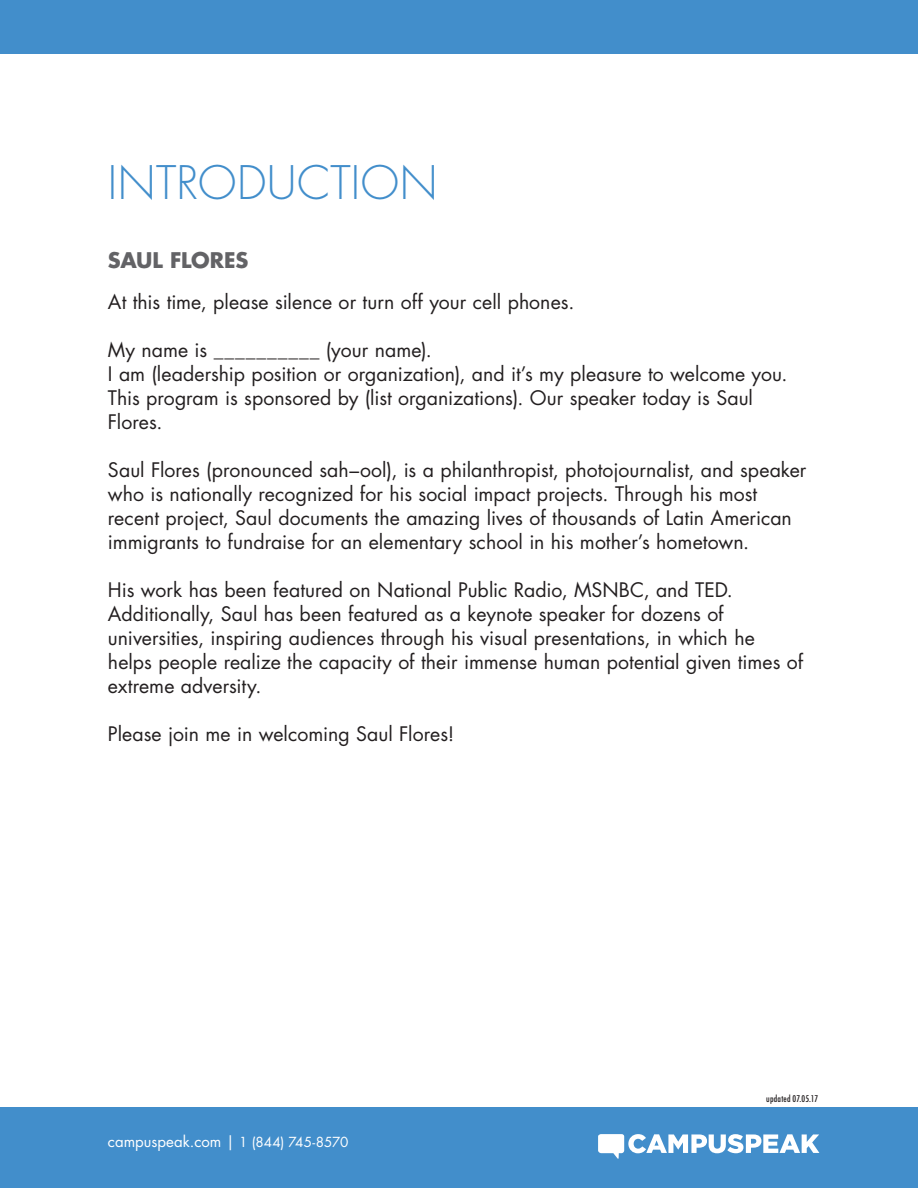
<style>
.page{position:relative;width:918px;height:1188px;background:#fff}
.page>*{position:absolute;margin:0;border:0;box-sizing:border-box;transform-origin:0 0}
.t1{font:300 45px "Futura Std";letter-spacing:.01em;color:#428ecb}
.t2{font:700 21px "Futura Std";letter-spacing:-.015em;color:#636366}
.t3{font:19.5px/24px "Futura Std";color:#231f20}
.t4{font:15px "Futura Std";color:#fff}
.t5{font:500 condensed 9px "Futura";letter-spacing:.025em;color:#231f20}
.s1{font-size:13.5px}
</style>
<div class="page">
<div style="left:0;top:1108px;width:918px;height:80px;background:#428ecb"></div>
<div style="left:0;top:0;width:918px;height:54px;background:#428ecb"></div>
<svg style="left:598px;top:1134px;width:221px;height:25px"></svg>
<h1 class="t1" style="left:108px;top:155px;width:331px">INTRODUCTION</h1>
<p class="t2" style="left:108px;top:246px;width:142px">SAUL FLORES</p>
<p class="t3" style="left:108px;top:290px;width:468px">At this time, please silence or turn off your cell phones.</p>
<p class="t3" style="left:108px;top:338px;width:681px">My name is __________ (your name).<br>I am (leadership position or organization), and it’s my pleasure to welcome you.<br>This program is sponsored by (list organizations). Our speaker today is Saul Flores.</p>
<p class="t3" style="left:108px;top:458px;width:700px">Saul Flores (pronounced sah–ool), is a philanthropist, photojournalist, and speaker who is nationally recognized for his social impact projects. Through his most recent project, Saul documents the amazing lives of thousands of Latin American immigrants to fundraise for an elementary school in his mother’s hometown.</p>
<p class="t3" style="left:108px;top:578px;width:697px">His work has been featured on National Public Radio, MSNBC, and TED.<br>Additionally, Saul has been featured as a keynote speaker for dozens of universities, inspiring audiences through his visual presentations, in which he helps people realize the capacity of their immense human potential given times of extreme adversity.</p>
<p class="t3" style="left:108px;top:723px;width:348px">Please join me in welcoming Saul Flores!</p>
<p class="t4" style="left:108px;top:1132px;width:242px">campuspeak.com | <span class="s1">1 (844) 745-8570</span></p>
<p class="t5" style="left:766px;top:1093px;width:54px">updated 07.05.17</p>
</div>
